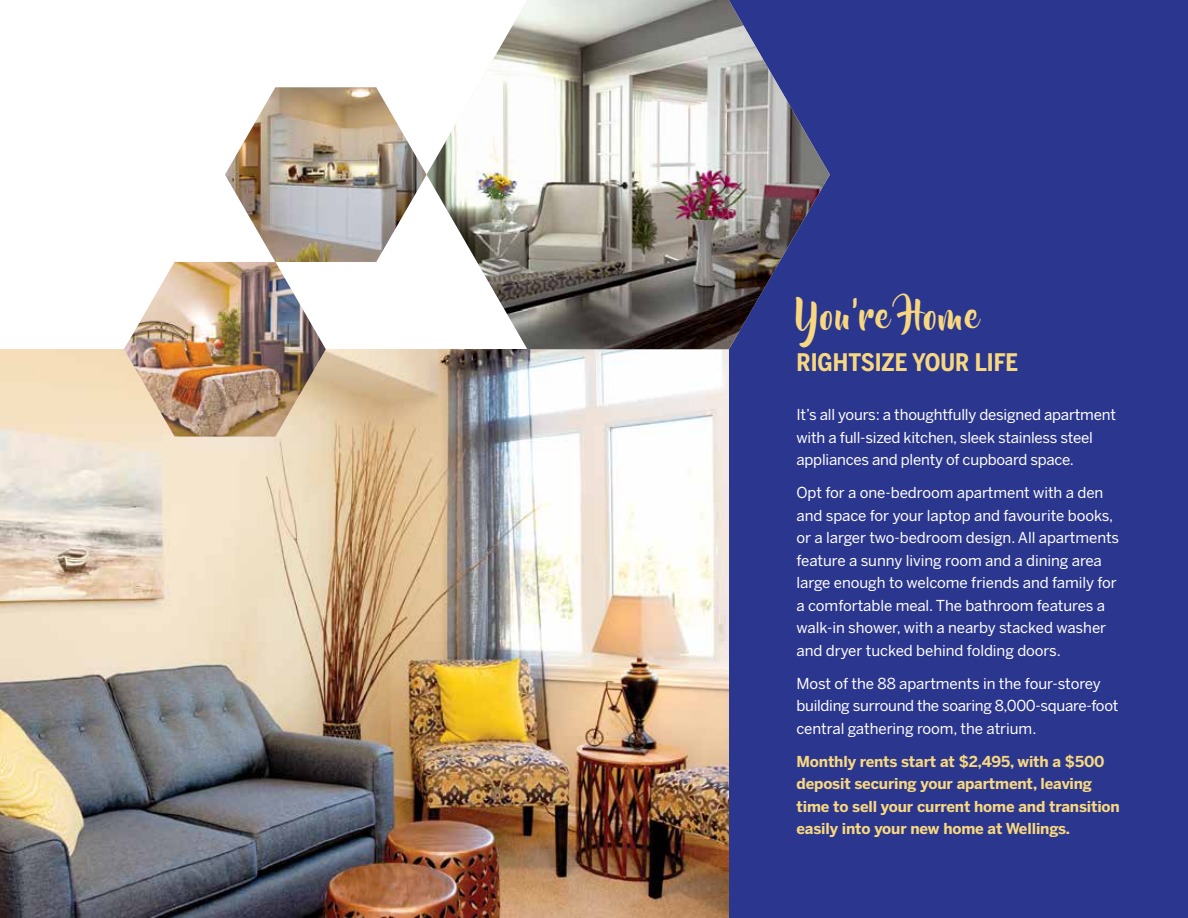
<style>
.page{position:relative;width:1188px;height:918px;background:#fff}
.page>*{position:absolute;margin:0;border:0;box-sizing:border-box;transform-origin:0 0}
.t1{font:36px "Beyond The Mountains";letter-spacing:.03em;color:#f7d880}
.t2{font:700 24px "Benton Sans Condensed";color:#f7d880}
.t3{font:15px/22.5px "Benton Sans";letter-spacing:-.005em;color:#fff}
.t4{font:700 15px/22.5px "Benton Sans";letter-spacing:-.01em;color:#f7d880}
</style>
<div class="page">
<div style="left:729px;top:0;width:459px;height:918px;background:#2b368e"></div>
<img style="left:0;top:349px;width:729px;height:569px">
<img style="left:427px;top:0;width:403px;height:349px">
<img style="left:225px;top:87px;width:202px;height:350px">
<img style="left:124px;top:262px;width:202px;height:175px">
<h1 class="t1" style="left:796px;top:297px;width:183px">You’re Home</h1>
<h2 class="t2" style="left:796px;top:347px;width:223px">RIGHTSIZE YOUR LIFE</h2>
<p class="t3" style="left:796px;top:404px;width:321px">It’s all yours: a thoughtfully designed apartment with a full-sized kitchen, sleek stainless steel appliances and plenty of cupboard space.</p>
<p class="t3" style="left:796px;top:482px;width:324px">Opt for a one-bedroom apartment with a den and space for your laptop and favourite books, or a larger two-bedroom design. All apartments feature a sunny living room and a dining area large enough to welcome friends and family for a comfortable meal. The bathroom features a walk-in shower, with a nearby stacked washer and dryer tucked behind folding doors.</p>
<p class="t3" style="left:796px;top:672px;width:324px">Most of the 88 apartments in the four-storey building surround the soaring 8,000-square-foot central gathering room, the atrium.</p>
<p class="t4" style="left:796px;top:750px;width:325px">Monthly rents start at $2,495, with a $500 deposit securing your apartment, leaving time to sell your current home and transition easily into your new home at Wellings.</p>
</div>
